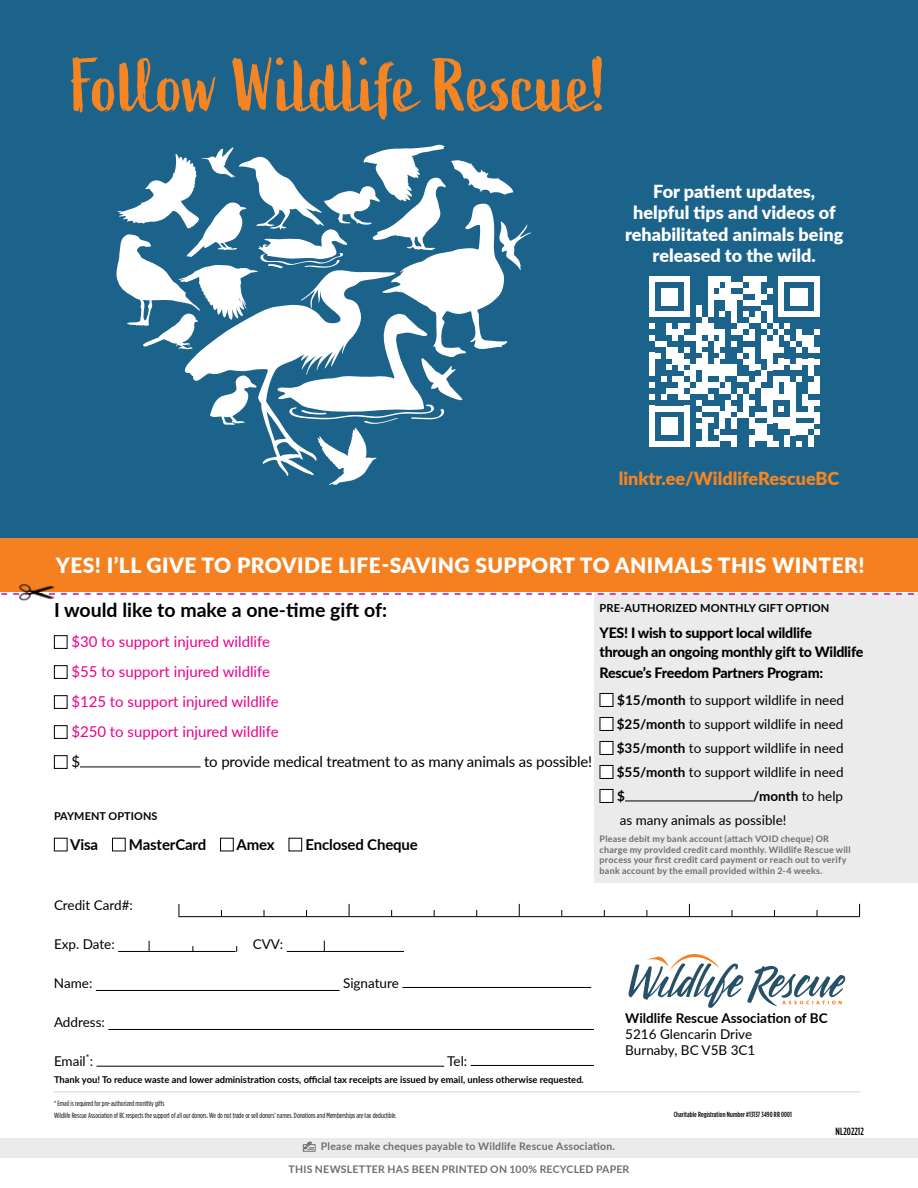
<style>
.page{position:relative;width:918px;height:1188px;background:#fff}
.page>*{position:absolute;margin:0;border:0;box-sizing:border-box;transform-origin:0 0}
.t1{font:75px "Active";color:#f58422}
.t2{font:900 21px "Lato";letter-spacing:.02em;color:#fff}
.t3{font:700 19.5px "Lato";color:#000}
.t4{font:900 18px/21.6px "Lato";color:#fff;text-align:center}
.t5{font:900 18px "Lato";color:#f58422}
.t6{font:15px/30px "Lato";color:#ec008c}
.t7{font:15px "Lato";letter-spacing:-.01em;color:#000}
.t8{font:700 15px "Lato";letter-spacing:-.01em;color:#000}
.t9{font:800 14.25px/19.5px "Lato";letter-spacing:-.02em;color:#000}
.t10{font:13.5px/24px "Lato";color:#000}
.t11{font:700 13.5px "Lato";color:#000}
.t12{font:700 11.1px "Lato";letter-spacing:.01em;color:#000}
.t13{font:700 10.8px "Lato";letter-spacing:.01em;color:#000}
.t14{font:700 10.5px "Lato";letter-spacing:.02em;color:#6d6e71}
.t15{font:500 10.5px "Gotham Condensed";letter-spacing:.01em;color:#000}
.t16{font:700 9.3px "Lato";color:#000}
.t17{font:700 9px/10.5px "Lato";letter-spacing:.025em;color:#6d6e71}
.t18{font:7.5px/12px "Gotham Condensed";color:#000}
.t19{font:500 7.5px "Gotham Condensed";letter-spacing:.01em;color:#000}
.s1{font-weight:700}
</style>
<div class="page">
<div style="left:0;top:0;width:918px;height:540px;background:#1c638c"></div>
<div style="left:594px;top:593px;width:324px;height:289px;background:#ebebec"></div>
<div style="left:600px;top:693px;width:13px;height:14px;background:#fff;border:1px solid #000"></div>
<div style="left:600px;top:717px;width:13px;height:14px;background:#fff;border:1px solid #000"></div>
<div style="left:600px;top:741px;width:13px;height:14px;background:#fff;border:1px solid #000"></div>
<div style="left:600px;top:765px;width:13px;height:14px;background:#fff;border:1px solid #000"></div>
<div style="left:600px;top:789px;width:13px;height:14px;background:#fff;border:1px solid #000"></div>
<hr style="left:625px;top:801px;width:128px;height:1px;background:#000">
<div style="left:0;top:538px;width:918px;height:54px;background:#f48020"></div>
<svg style="left:629px;top:954px;width:216px;height:54px"></svg>
<div style="left:54px;top:635px;width:14px;height:14px;background:#fff;border:1px solid #000"></div>
<div style="left:54px;top:665px;width:14px;height:14px;background:#fff;border:1px solid #000"></div>
<div style="left:54px;top:695px;width:14px;height:14px;background:#fff;border:1px solid #000"></div>
<div style="left:54px;top:725px;width:14px;height:14px;background:#fff;border:1px solid #000"></div>
<div style="left:54px;top:755px;width:14px;height:14px;background:#fff;border:1px solid #000"></div>
<hr style="left:80px;top:767px;width:121px;height:1px;background:#000">
<div style="left:54px;top:838px;width:14px;height:13px;background:#fff;border:1px solid #000"></div>
<div style="left:112px;top:838px;width:14px;height:13px;background:#fff;border:1px solid #000"></div>
<div style="left:220px;top:838px;width:14px;height:13px;background:#fff;border:1px solid #000"></div>
<div style="left:289px;top:838px;width:13px;height:13px;background:#fff;border:1px solid #000"></div>
<hr style="left:118px;top:951px;width:118px;height:1px;background:#000">
<hr style="left:287px;top:951px;width:117px;height:1px;background:#000">
<hr style="left:96px;top:990px;width:244px;height:1px;background:#000">
<hr style="left:402px;top:987px;width:189px;height:1px;background:#000">
<hr style="left:108px;top:1029px;width:486px;height:1px;background:#000">
<hr style="left:97px;top:1066px;width:347px;height:1px;background:#000">
<hr style="left:471px;top:1065px;width:123px;height:1px;background:#000">
<svg style="left:179px;top:904px;width:1px;height:12px"></svg>
<svg style="left:349px;top:904px;width:1px;height:12px"></svg>
<svg style="left:519px;top:904px;width:1px;height:12px"></svg>
<svg style="left:689px;top:904px;width:1px;height:12px"></svg>
<svg style="left:859px;top:904px;width:1px;height:12px"></svg>
<div style="left:0;top:1138px;width:918px;height:20px;background:#ebebec"></div>
<svg style="left:303px;top:1141px;width:13px;height:11px"></svg>
<hr style="left:54px;top:1091px;width:806px;height:1px;background:#d1d3d4">
<hr style="left:179px;top:916px;width:681px;height:1px;background:#000">
<svg style="left:1px;top:593px;width:913px;height:2px"></svg>
<img style="left:16px;top:584px;width:42px;height:17px">
<svg style="left:649px;top:276px;width:171px;height:171px"></svg>
<svg style="left:116px;top:145px;width:416px;height:340px"></svg>
<h1 class="t1" style="left:71px;top:43px;width:537px">Follow Wildlife Rescue!</h1>
<h3 class="t4" style="left:625px;top:179px;width:220px">For patient updates, helpful tips and videos of rehabilitated animals being released to the wild.</h3>
<h3 class="t5" style="left:619px;top:465px;width:222px">linktr.ee/WildlifeRescueBC</h3>
<h2 class="t2" style="left:56px;top:549px;width:810px">YES! I’LL GIVE TO PROVIDE LIFE-SAVING SUPPORT TO ANIMALS THIS WINTER!</h2>
<h3 class="t3" style="left:54px;top:596px;width:335px">I would like to make a one-time gift of:</h3>
<p class="t6" style="left:71px;top:626px;width:209px">$30 to support injured wildlife $55 to support injured wildlife $125 to support injured wildlife $250 to support injured wildlife</p>
<p class="t7" style="left:71px;top:751px;width:10px">$</p>
<p class="t7" style="left:204px;top:751px;width:390px">to provide medical treatment to as many animals as possible!</p>
<p class="t12" style="left:600px;top:600px;width:231px">PRE-AUTHORIZED MONTHLY GIFT OPTION</p>
<p class="t9" style="left:600px;top:622px;width:265px">YES! I wish to support local wildlife through an ongoing monthly gift to Wildlife</p>
<p class="t9" style="left:600px;top:662px;width:225px">Rescue’s Freedom Partners Program:</p>
<p class="t10" style="left:617px;top:688px;width:229px;text-align:justify"><span class="s1">$15/month</span> to support wildlife in need <span class="s1">$25/month</span> to support wildlife in need <span class="s1">$35/month</span> to support wildlife in need <span class="s1">$55/month</span> to support wildlife in need <span class="s1">$</span></p>
<p class="t10" style="left:620px;top:784px;width:225px;text-indent:133px"><span class="s1">/month</span> to help as many animals as possible!</p>
<p class="t13" style="left:54px;top:808px;width:105px">PAYMENT OPTIONS</p>
<p class="t8" style="left:70px;top:833px;width:29px">Visa</p>
<p class="t8" style="left:129px;top:833px;width:79px">MasterCard</p>
<p class="t8" style="left:237px;top:833px;width:40px">Amex</p>
<p class="t8" style="left:305px;top:833px;width:114px">Enclosed Cheque</p>
<p class="t17" style="left:600px;top:833px;width:252px">Please debit my bank account (attach VOID cheque) OR charge my provided credit card monthly. Wildlife Rescue will process your first credit card payment or reach out to verify bank account by the email provided within 2-4 weeks.</p>
<p class="t10" style="left:54px;top:892px;width:80px">Credit Card#:</p>
<p class="t10" style="left:54px;top:931px;width:62px">Exp. Date:</p>
<p class="t10" style="left:253px;top:931px;width:32px">CVV:</p>
<p class="t10" style="left:54px;top:970px;width:40px">Name:</p>
<p class="t10" style="left:343px;top:970px;width:57px">Signature</p>
<p class="t10" style="left:54px;top:1009px;width:52px">Address:</p>
<p class="t10" style="left:54px;top:1048px;width:41px">Email<sup>*</sup>:</p>
<p class="t10" style="left:447px;top:1048px;width:22px">Tel:</p>
<p class="t16" style="left:54px;top:1073px;width:531px">Thank you! To reduce waste and lower administration costs, official tax receipts are issued by email, unless otherwise requested.</p>
<p class="t11" style="left:625px;top:1008px;width:204px">Wildlife Rescue Association of BC</p>
<p class="t10" style="left:625px;top:1025px;width:132px;line-height:16.2px">5216 Glencarin Drive<br>Burnaby, BC V5B 3C1</p>
<p class="t18" style="left:54px;top:1097px;width:344px">* Email is required for pre-authorized monthly gifts<br>Wildlife Rescue Association of BC respects the support of all our donors. We do not trade or sell donors’ names. Donations and Memberships are tax deductible.</p>
<p class="t19" style="left:674px;top:1110px;width:120px">Charitable Registration Number #13137 3490 RR 0001</p>
<p class="t14" style="left:321px;top:1139px;width:296px">Please make cheques payable to Wildlife Rescue Association.</p>
<p class="t14" style="left:289px;top:1162px;width:342px">THIS NEWSLETTER HAS BEEN PRINTED ON 100% RECYCLED PAPER</p>
<p class="t15" style="left:836px;top:1125px;width:30px">NL202212</p>
</div>
